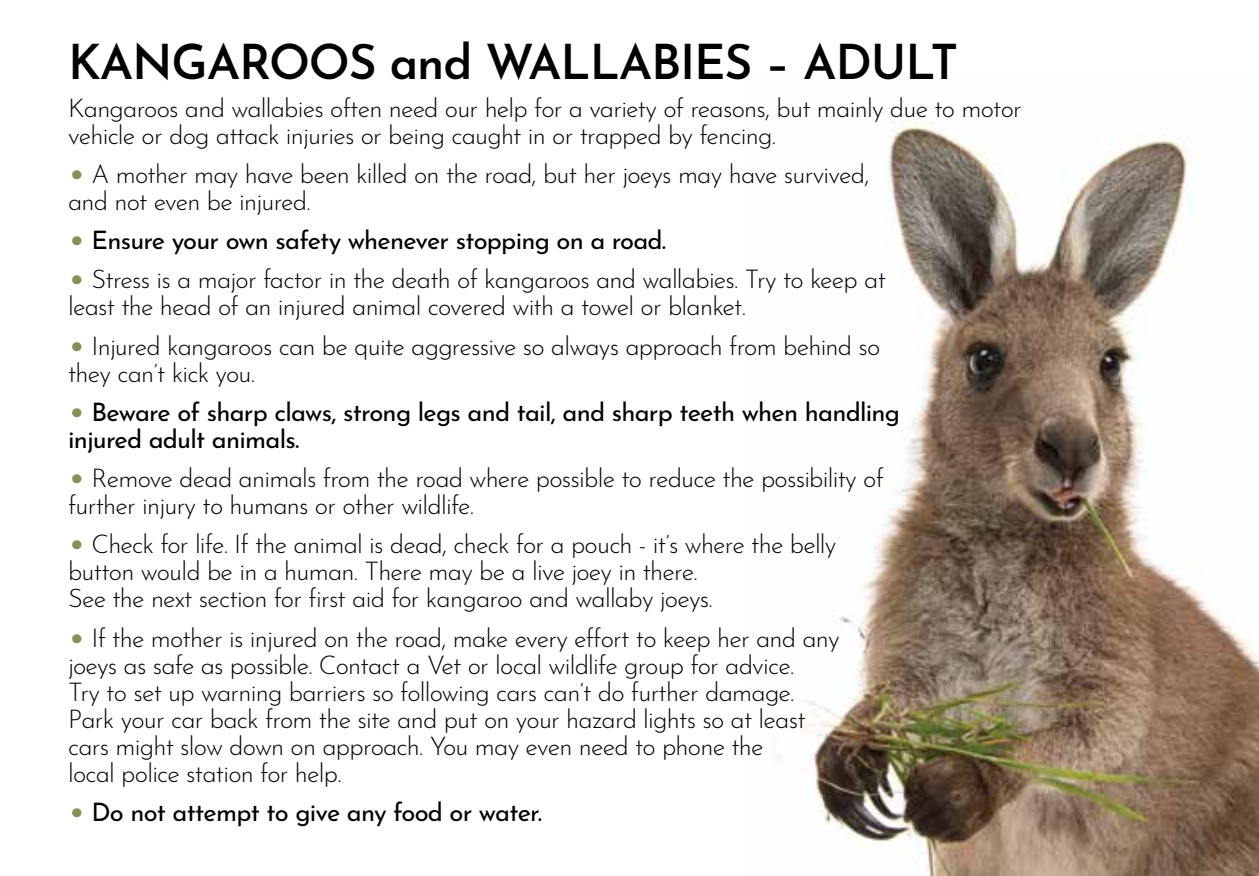
<style>
.page{position:relative;width:1259px;height:876px;background:#fff}
.page>*{position:absolute;margin:0;border:0;box-sizing:border-box;transform-origin:0 0}
.t1{font:600 48px "Josefin Sans";letter-spacing:-.025em;color:#000}
.t2{font:300 25.5px/27px "Josefin Sans";letter-spacing:-.03em;color:#000}
.t3{font:25.5px/27px "Josefin Sans";letter-spacing:-.03em;color:#000}
.s1{font-weight:400;font-size:36px;color:#869057}
.s2{font-size:36px;color:#869057}
</style>
<div class="page">
<img style="left:776px;top:120px;width:483px;height:756px">
<h1 class="t1" style="left:68px;top:21px;width:892px">KANGAROOS and WALLABIES – ADULT</h1>
<p class="t2" style="left:68px;top:92px;width:955px">Kangaroos and wallabies often need our help for a variety of reasons, but mainly due to motor vehicle or dog attack injuries or being caught in or trapped by fencing.</p>
<p class="t2" style="left:68px;top:158px;width:803px"><span class="s1">•</span> A mother may have been killed on the road, but her joeys may have survived, and not even be injured.</p>
<p class="t3" style="left:68px;top:224px;width:599px"><span class="s2">•</span> Ensure your own safety whenever stopping on a road.</p>
<p class="t2" style="left:68px;top:263px;width:819px"><span class="s1">•</span> Stress is a major factor in the death of kangaroos and wallabies. Try to keep at least the head of an injured animal covered with a towel or blanket.</p>
<p class="t2" style="left:68px;top:330px;width:814px"><span class="s1">•</span> Injured kangaroos can be quite aggressive so always approach from behind so they can’t kick you.</p>
<p class="t3" style="left:68px;top:395px;width:833px"><span class="s2">•</span> Beware of sharp claws, strong legs and tail, and sharp teeth when handling injured adult animals.</p>
<p class="t2" style="left:68px;top:462px;width:817px"><span class="s1">•</span> Remove dead animals from the road where possible to reduce the possibility of further injury to humans or other wildlife.</p>
<p class="t2" style="left:68px;top:529px;width:770px"><span class="s1">•</span> Check for life. If the animal is dead, check for a pouch - it’s where the belly button would be in a human. There may be a live joey in there.<br>See the next section for first aid for kangaroo and wallaby joeys.</p>
<p class="t2" style="left:68px;top:622px;width:773px"><span class="s1">•</span> If the mother is injured on the road, make every effort to keep her and any joeys as safe as possible. Contact a Vet or local wildlife group for advice.<br>Try to set up warning barriers so following cars can’t do further damage.<br>Park your car back from the site and put on your hazard lights so at least cars might slow down on approach. You may even need to phone the<br>local police station for help.</p>
<p class="t3" style="left:68px;top:795px;width:476px"><span class="s2">•</span> Do not attempt to give any food or water.</p>
</div>
